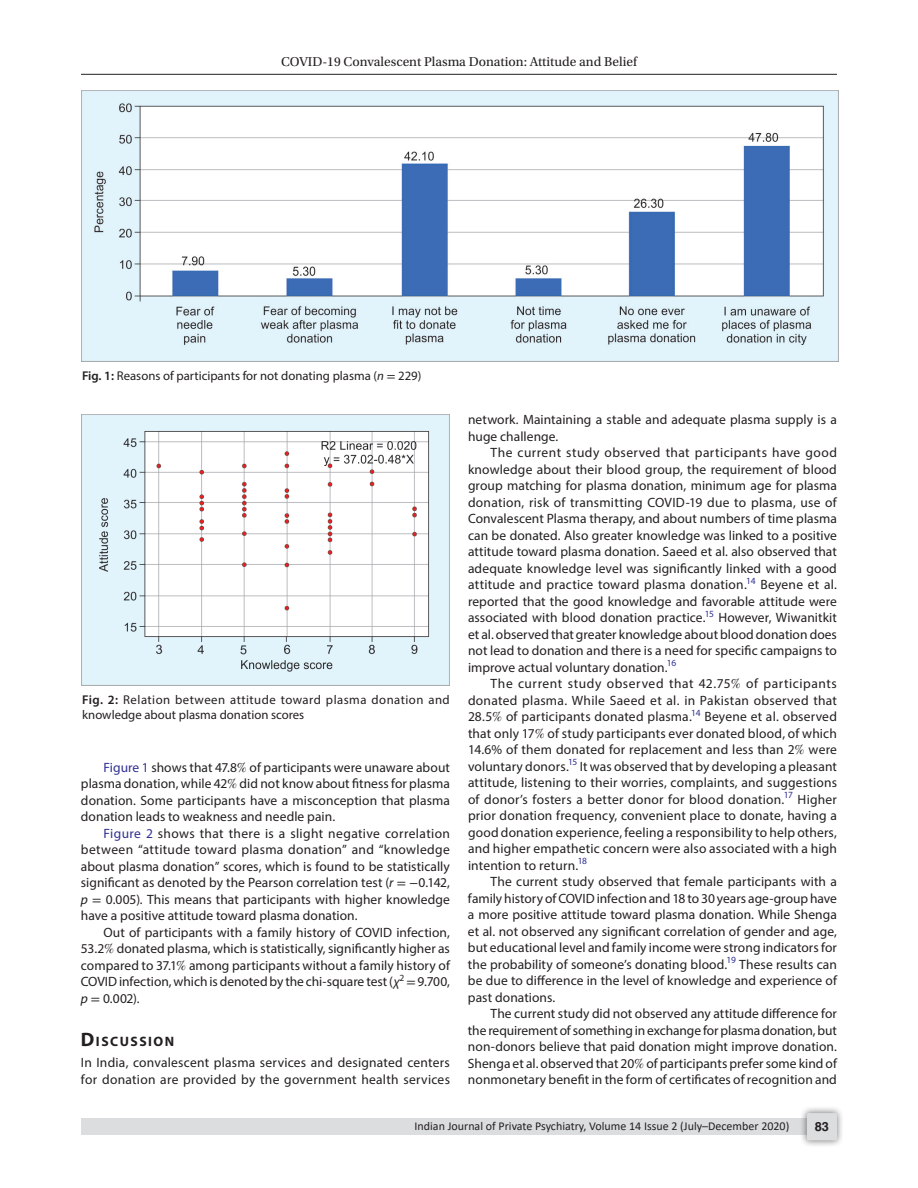
<style>
.page{position:relative;width:918px;height:1188px;background:#fff}
.page>*{position:absolute;margin:0;border:0;box-sizing:border-box;transform-origin:0 0}
.Head-1{font:700 13.65px "Myriad Pro";letter-spacing:.105em;color:#231f20}
.Para-Indent{font:13.5px/16.5px "Myriad Pro";letter-spacing:.005em;color:#231f20;text-align:justify}
.Para-NoIndent{font:13.5px/16.5px "Myriad Pro";letter-spacing:.015em;color:#231f20}
.t1{font:13.5px "Utopia Std";color:#231f20}
.FigCaption{font:12.75px/15.3px "Myriad Pro";letter-spacing:.035em;color:#231f20}
.FigCaption-2{font:12.75px "Myriad Pro";color:#231f20}
.t2{font:700 12.75px "Helvetica LT Std";color:#231f20}
.t3{font:12px "Calibri";color:#231f20}
.s1{font-weight:600}
.s2{font-style:italic}
.s3{font-family:"STIX General"}
.s4{color:#2e3092}
.s5{font-size:19.5px}
</style>
<div class="page">
<hr style="left:81px;top:74px;width:756px;height:1px;background:#231f20">
<div style="left:81px;top:1119px;width:756px;height:16px;background:#dcdddf"></div>
<div style="left:800px;top:1106px;width:44px;height:41px;background:#231f20;opacity:.61"></div>
<div style="left:807px;top:1113px;width:30px;height:27px;background:#dcdddf;border-radius:2px"></div>
<img style="left:81px;top:90px;width:757px;height:271px">
<img style="left:81px;top:414px;width:368px;height:271px">
<p class="t1" style="left:281px;top:55px;width:357px">COVID-19 Convalescent Plasma Donation: Attitude and Belief</p>
<p class="FigCaption-2" style="left:82px;top:368px;width:341px"><span class="s1">Fig. 1:</span> Reasons of participants for not donating plasma (<span class="s2">n</span> <span class="s3">=</span> 229)</p>
<p class="FigCaption" style="left:82px;top:692px;width:369px"><span class="s1">Fig. 2:</span> Relation between attitude toward plasma donation and knowledge about plasma donation scores</p>
<p class="Para-Indent" style="left:81px;top:759px;width:371px;text-indent:22px"><span class="s4">Figure 1</span> shows that 47.8<span class="s3">%</span> of participants were unaware about plasma donation, while 42<span class="s3">%</span> did not know about fitness for plasma donation. Some participants have a misconception that plasma donation leads to weakness and needle pain.</p>
<p class="Para-Indent" style="left:81px;top:825px;width:371px;text-indent:22px"><span class="s4">Figure 2</span> shows that there is a slight negative correlation between “attitude toward plasma donation” and “knowledge about plasma donation” scores, which is found to be statistically significant as denoted by the Pearson correlation test (<span class="s2">r</span> <span class="s3">= −</span>0.142, <span class="s2">p</span> <span class="s3">=</span> 0.005). This means that participants with higher knowledge have a positive attitude toward plasma donation.</p>
<p class="Para-Indent" style="left:81px;top:924px;width:370px;text-indent:22px">Out of participants with a family history of COVID infection, 53.2<span class="s3">%</span> donated plasma, which is statistically, significantly higher as compared to 37.1<span class="s3">%</span> among participants without a family history of COVID infection, which is denoted by the chi-square test (<span class="s2">χ</span><sup>2</sup> <span class="s3">=</span> 9.700, <span class="s2">p</span> <span class="s3">=</span> 0.002).</p>
<p class="Head-1" style="left:81px;top:1033px;width:95px"><span class="s5">D</span>ISCUSSION</p>
<p class="Para-NoIndent" style="left:81px;top:1054px;width:371px">In India, convalescent plasma services and designated centers for donation are provided by the government health services</p>
<p class="Para-NoIndent" style="left:468px;top:411px;width:370px">network. Maintaining a stable and adequate plasma supply is a huge challenge.</p>
<p class="Para-Indent" style="left:468px;top:444px;width:371px;text-indent:22px">The current study observed that participants have good knowledge about their blood group, the requirement of blood group matching for plasma donation, minimum age for plasma donation, risk of transmitting COVID-19 due to plasma, use of Convalescent Plasma therapy, and about numbers of time plasma can be donated. Also greater knowledge was linked to a positive attitude toward plasma donation. Saeed et al. also observed that adequate knowledge level was significantly linked with a good attitude and practice toward plasma donation.<sup>14</sup> Beyene et al. reported that the good knowledge and favorable attitude were associated with blood donation practice.<sup>15</sup> However, Wiwanitkit et al. observed that greater knowledge about blood donation does not lead to donation and there is a need for specific campaigns to improve actual voluntary donation.<sup>16</sup></p>
<p class="Para-Indent" style="left:468px;top:675px;width:371px;text-indent:22px">The current study observed that 42.75<span class="s3">%</span> of participants donated plasma. While Saeed et al. in Pakistan observed that 28.5<span class="s3">%</span> of participants donated plasma.<sup>14</sup> Beyene et al. observed that only 17<span class="s3">%</span> of study participants ever donated blood, of which 14.6% of them donated for replacement and less than 2<span class="s3">%</span> were voluntary donors.<sup>15</sup> It was observed that by developing a pleasant attitude, listening to their worries, complaints, and suggestions of donor’s fosters a better donor for blood donation.<sup>17</sup> Higher prior donation frequency, convenient place to donate, having a good donation experience, feeling a responsibility to help others, and higher empathetic concern were also associated with a high intention to return.<sup>18</sup></p>
<p class="Para-Indent" style="left:468px;top:873px;width:371px;text-indent:22px">The current study observed that female participants with a family history of COVID infection and 18 to 30 years age-group have a more positive attitude toward plasma donation. While Shenga et al. not observed any significant correlation of gender and age, but educational level and family income were strong indicators for the probability of someone’s donating blood.<sup>19</sup> These results can be due to difference in the level of knowledge and experience of past donations.</p>
<p class="Para-Indent" style="left:468px;top:1005px;width:371px;text-indent:22px">The current study did not observed any attitude difference for the requirement of something in exchange for plasma donation, but non-donors believe that paid donation might improve donation.<br>Shenga et al. observed that 20<span class="s3">%</span> of participants prefer some kind of nonmonetary benefit in the form of certificates of recognition and</p>
<p class="t3" style="left:415px;top:1117px;width:376px">Indian Journal of Private Psychiatry, Volume 14 Issue 2 (July–December 2020)</p>
<p class="t2" style="left:815px;top:1119px;width:16px">83</p>
</div>
